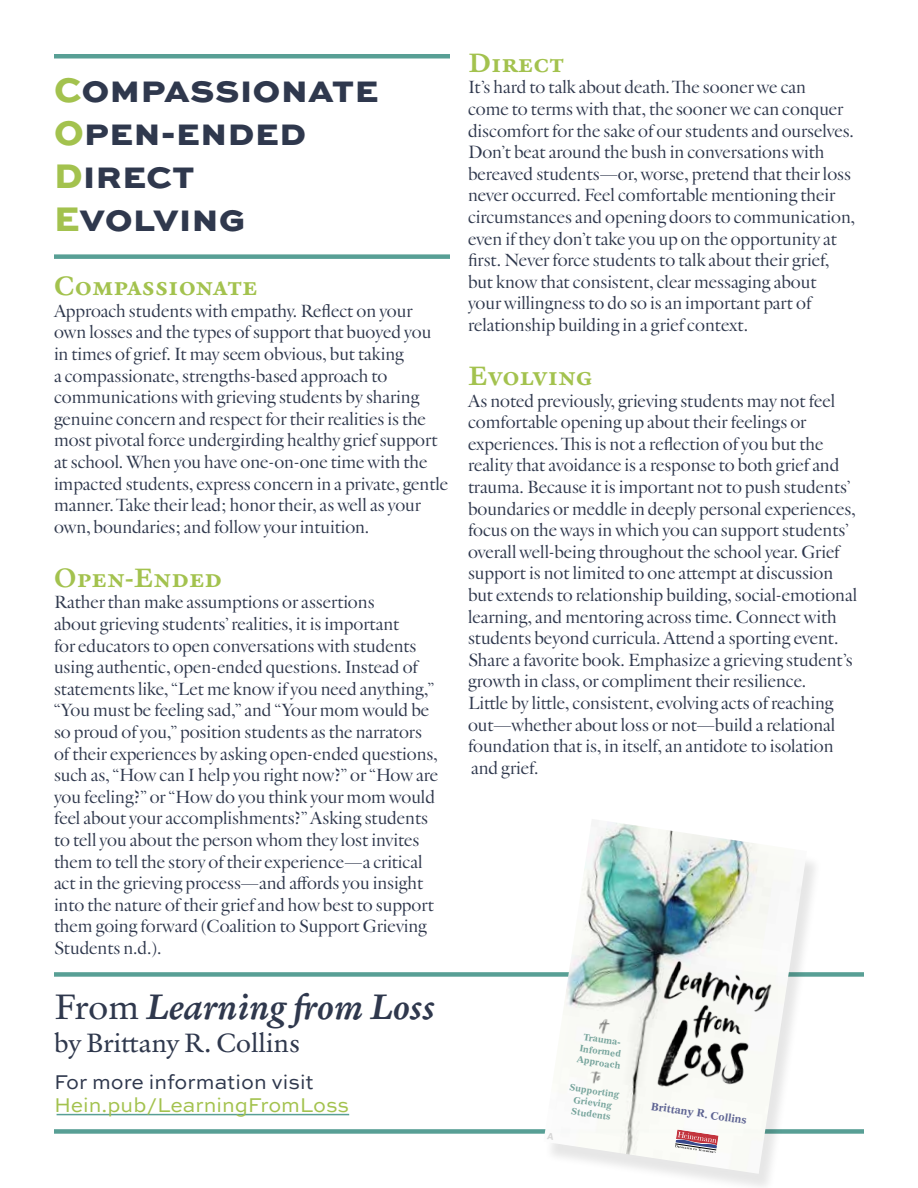
<style>
.page{position:relative;width:918px;height:1188px;background:#fff}
.page>*{position:absolute;margin:0;border:0;box-sizing:border-box;transform-origin:0 0}
.t1{font:800 36px/43.2px "Sweet Sans Pro";color:#2f384d}
.t2{font:italic 700 36px "Verdigris MVB Pro Text";color:#2f384d}
.t3{font:700 27px "Verdigris MVB Pro Text";color:#a3c24e}
.t4{font:27px "Verdigris MVB Pro Text";color:#2f384d}
.t5{font:21px "Sweet Sans Pro";color:#a3c24e}
.t6{font:21px "Sweet Sans Pro";color:#2f384d}
.t7{font:18px/21.6px "Verdigris MVB Pro Big";color:#2f384d}
.t8{font:700 10.65px "Gazette LT Std";color:#5e6493}
.t9{font:700 9px/11.6px "Gazette LT Std";color:#76a49c;text-align:center}
.s1{color:#a3c24e}
.s2{font-weight:400;font-style:normal}
</style>
<div class="page">
<hr style="left:57px;top:1114px;width:292px;height:1px;background:#589f95">
<div style="left:54px;top:1129px;width:810px;height:5px;background:#589f95"></div>
<hr style="left:54px;top:54px;width:396px;height:4px;background:#589f95">
<div style="left:54px;top:254px;width:396px;height:5px;background:#589f95"></div>
<div style="left:54px;top:972px;width:810px;height:5px;background:#589f95"></div>
<div style="left:544px;top:824px;width:279px;height:364px;background:#000;opacity:.1"></div>
<img style="left:544px;top:822px;width:263px;height:352px">
<svg style="left:675px;top:1130px;width:43px;height:23px"></svg>
<img style="left:661px;top:956px;width:116px;height:62px">
<img style="left:654px;top:1014px;width:75px;height:85px">
<img style="left:689px;top:1002px;width:57px;height:45px">
<img style="left:597px;top:1018px;width:14px;height:18px">
<img style="left:590px;top:1070px;width:13px;height:15px">
<img style="left:719px;top:1038px;width:33px;height:51px">
<svg style="left:547px;top:1133px;width:7px;height:7px"></svg>
<h1 class="t1" style="left:54px;top:65px;width:326px"><span class="s1">C</span>ompassionate<br><span class="s1">O</span>pen-ended<br><span class="s1">D</span>irect<br><span class="s1">E</span>volving</h1>
<h2 class="t3" style="left:54px;top:266px;width:205px">Compassionate</h2>
<p class="t7" style="left:54px;top:300px;width:396px">Approach students with empathy. Reflect on your own losses and the types of support that buoyed you in times of grief. It may seem obvious, but taking<br>a compassionate, strengths-based approach to communications with grieving students by sharing genuine concern and respect for their realities is the most pivotal force undergirding healthy grief support at school. When you have one-on-one time with the impacted students, express concern in a private, gentle manner. Take their lead; honor their, as well as your own, boundaries; and follow your intuition.</p>
<h2 class="t3" style="left:54px;top:558px;width:170px">Open-Ended</h2>
<p class="t7" style="left:54px;top:592px;width:386px">Rather than make assumptions or assertions<br>about grieving students’ realities, it is important<br>for educators to open conversations with students using authentic, open-ended questions. Instead of statements like, “Let me know if you need anything,” “You must be feeling sad,” and “Your mom would be so proud of you,” position students as the narrators of their experiences by asking open-ended questions, such as, “How can I help you right now?” or “How are you feeling?” or “How do you think your mom would feel about your accomplishments?” Asking students to tell you about the person whom they lost invites them to tell the story of their experience—a critical act in the grieving process—and affords you insight into the nature of their grief and how best to support them going forward (Coalition to Support Grieving Students n.d.).</p>
<h1 class="t2" style="left:54px;top:982px;width:382px"><span class="s2">From</span> Learning from Loss</h1>
<h2 class="t4" style="left:54px;top:1023px;width:248px">by Brittany R. Collins</h2>
<p class="t6" style="left:54px;top:1067px;width:261px">For more information visit</p>
<p class="t5" style="left:54px;top:1090px;width:297px">Hein.pub/LearningFromLoss</p>
<h2 class="t3" style="left:468px;top:43px;width:98px">Direct</h2>
<p class="t7" style="left:468px;top:77px;width:389px">It’s hard to talk about death. The sooner we can<br>come to terms with that, the sooner we can conquer discomfort for the sake of our students and ourselves.<br>Don’t beat around the bush in conversations with bereaved students—or, worse, pretend that their loss never occurred. Feel comfortable mentioning their circumstances and opening doors to communication, even if they don’t take you up on the opportunity at first. Never force students to talk about their grief, but know that consistent, clear messaging about<br>your willingness to do so is an important part of relationship building in a grief context.</p>
<h2 class="t3" style="left:468px;top:356px;width:127px">Evolving</h2>
<p class="t7" style="left:468px;top:390px;width:391px">As noted previously, grieving students may not feel comfortable opening up about their feelings or experiences. This is not a reflection of you but the reality that avoidance is a response to both grief and trauma. Because it is important not to push students’ boundaries or meddle in deeply personal experiences, focus on the ways in which you can support students’ overall well-being throughout the school year. Grief support is not limited to one attempt at discussion but extends to relationship building, social-emotional learning, and mentoring across time. Connect with students beyond curricula. Attend a sporting event.<br>Share a favorite book. Emphasize a grieving student’s growth in class, or compliment their resilience.<br>Little by little, consistent, evolving acts of reaching out—whether about loss or not—build a relational foundation that is, in itself, an antidote to isolation and grief.</p>
<p class="t9" style="left:581px;top:1030px;width:46px;rotate:9deg">Trauma-<br>Informed<br>Approach</p>
<p class="t9" style="left:571px;top:1081px;width:52px;rotate:9deg">Supporting<br>Grieving<br>Students</p>
<p class="t8" style="left:652px;top:1100px;width:98px;rotate:8deg">Brittany R. Collins</p>
</div>
